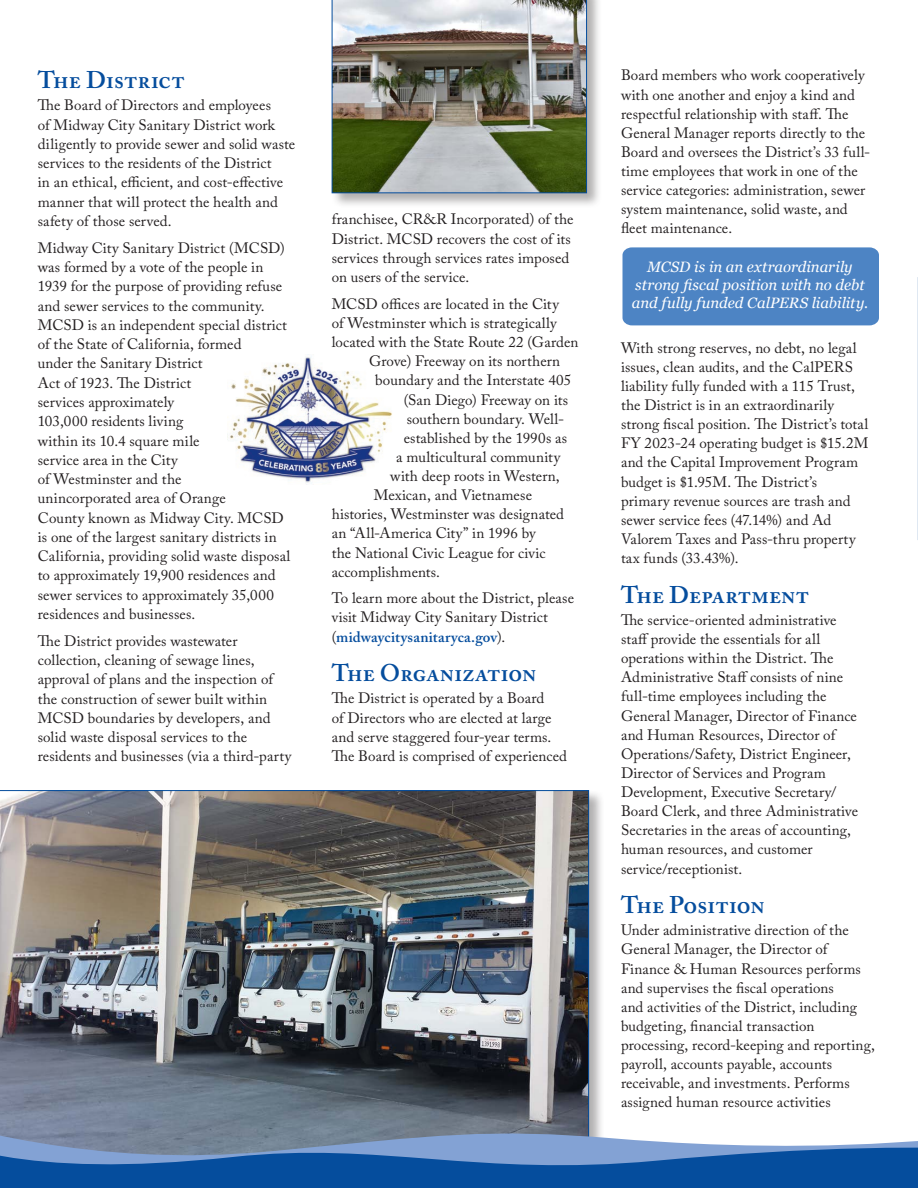
<style>
.page{position:relative;width:918px;height:1188px;background:#fff}
.page>*{position:absolute;margin:0;border:0;box-sizing:border-box;transform-origin:0 0}
.Subhead_1{font:600 24px "Adobe Caslon Pro";letter-spacing:.005em;color:#054d9d}
.Body{font:15px/19.2px "Adobe Caslon Pro";letter-spacing:.005em;color:#231f20}
.Body-2{font:italic 15px/18px "Georgia";color:#fff;text-align:center}
.s1{font-weight:600;color:#054d9d}
</style>
<div class="page">
<div style="left:0;top:789px;width:605px;height:399px;background:#231f20;opacity:.35"></div>
<img style="left:0;top:790px;width:589px;height:328px">
<svg style="left:0;top:1118px;width:918px;height:70px;background:#5881b1"></svg>
<svg style="left:917px;top:277px;width:1px;height:263px"></svg>
<div style="left:623px;top:247px;width:256px;height:78px;background:#4d84c4"></div>
<div style="left:331px;top:0;width:272px;height:209px;background:#231f20;opacity:.35"></div>
<img style="left:332px;top:0;width:255px;height:193px">
<img style="left:227px;top:356px;width:165px;height:127px">
<p class="Subhead_1" style="left:38px;top:66px;width:148px">The District</p>
<p class="Body" style="left:38px;top:96px;width:259px">The Board of Directors and employees<br>of Midway City Sanitary District work diligently to provide sewer and solid waste services to the residents of the District<br>in an ethical, efficient, and cost-effective manner that will protect the health and safety of those served.</p>
<p class="Body" style="left:38px;top:238px;width:254px">Midway City Sanitary District (MCSD) was formed by a vote of the people in<br>1939 for the purpose of providing refuse and sewer services to the community.<br>MCSD is an independent special district of the State of California, formed<br>under the Sanitary District<br>Act of 1923. The District<br>services approximately<br>103,000 residents living<br>within its 10.4 square mile<br>service area in the City<br>of Westminster and the<br>unincorporated area of Orange<br>County known as Midway City. MCSD is one of the largest sanitary districts in<br>California, providing solid waste disposal to approximately 19,900 residences and sewer services to approximately 35,000 residences and businesses.</p>
<p class="Body" style="left:38px;top:631px;width:255px">The District provides wastewater collection, cleaning of sewage lines, approval of plans and the inspection of the construction of sewer built within MCSD boundaries by developers, and solid waste disposal services to the residents and businesses (via a third-party</p>
<p class="Body" style="left:332px;top:210px;width:243px">franchisee, CR&amp;R Incorporated) of the District. MCSD recovers the cost of its services through services rates imposed on users of the service.</p>
<p class="Body" style="left:332px;top:294px;width:229px">MCSD offices are located in the City</p>
<p class="Body" style="left:332px;top:313px;width:226px">of Westminster which is strategically</p>
<p class="Body" style="left:332px;top:332px;width:248px">located with the State Route 22 (Garden</p>
<p class="Body" style="left:369px;top:352px;width:193px">Grove) Freeway on its northern</p>
<p class="Body" style="left:375px;top:371px;width:198px">boundary and the Interstate 405</p>
<p class="Body" style="left:404px;top:390px;width:166px">(San Diego) Freeway on its</p>
<p class="Body" style="left:407px;top:409px;width:159px">southern boundary. Well-</p>
<p class="Body" style="left:404px;top:428px;width:165px">established by the 1990s as</p>
<p class="Body" style="left:396px;top:447px;width:165px">a multicultural community</p>
<p class="Body" style="left:390px;top:466px;width:171px">with deep roots in Western,</p>
<p class="Body" style="left:374px;top:485px;width:160px">Mexican, and Vietnamese</p>
<p class="Body" style="left:332px;top:505px;width:234px">histories, Westminster was designated</p>
<p class="Body" style="left:332px;top:524px;width:206px">an “All-America City” in 1996 by</p>
<p class="Body" style="left:332px;top:543px;width:215px">the National Civic League for civic</p>
<p class="Body" style="left:332px;top:562px;width:110px">accomplishments.</p>
<p class="Body" style="left:332px;top:589px;width:244px">To learn more about the District, please visit Midway City Sanitary District (<span class="s1">midwaycitysanitaryca.gov</span>).</p>
<p class="Subhead_1" style="left:332px;top:659px;width:206px">The Organization</p>
<p class="Body" style="left:332px;top:689px;width:237px">The District is operated by a Board<br>of Directors who are elected at large and serve staggered four-year terms.<br>The Board is comprised of experienced</p>
<p class="Body" style="left:621px;top:66px;width:251px">Board members who work cooperatively with one another and enjoy a kind and respectful relationship with staff. The General Manager reports directly to the Board and oversees the District’s 33 full&shy;time employees that work in one of the service categories: administration, sewer system maintenance, solid waste, and fleet maintenance.</p>
<p class="Body-2" style="left:632px;top:258px;width:238px">MCSD is in an extraordinarily strong fiscal position with no debt and fully funded CalPERS liability.</p>
<p class="Body" style="left:621px;top:338px;width:249px">With strong reserves, no debt, no legal issues, clean audits, and the CalPERS liability fully funded with a 115 Trust, the District is in an extraordinarily strong fiscal position. The District’s total FY 2023-24 operating budget is $15.2M and the Capital Improvement Program budget is $1.95M. The District’s primary revenue sources are trash and sewer service fees (47.14%) and Ad Valorem Taxes and Pass-thru property tax funds (33.43%).</p>
<p class="Subhead_1" style="left:621px;top:580px;width:190px">The Department</p>
<p class="Body" style="left:621px;top:610px;width:239px">The service-oriented administrative staff provide the essentials for all operations within the District. The Administrative Staff consists of nine full-time employees including the General Manager, Director of Finance and Human Resources, Director of Operations/Safety, District Engineer, Director of Services and Program Development, Executive Secretary/ Board Clerk, and three Administrative Secretaries in the areas of accounting, human resources, and customer service/receptionist.</p>
<p class="Subhead_1" style="left:621px;top:891px;width:145px">The Position</p>
<p class="Body" style="left:621px;top:921px;width:255px">Under administrative direction of the General Manager, the Director of Finance &amp; Human Resources performs and supervises the fiscal operations<br>and activities of the District, including budgeting, financial transaction processing, record-keeping and reporting, payroll, accounts payable, accounts receivable, and investments. Performs assigned human resource activities</p>
</div>
